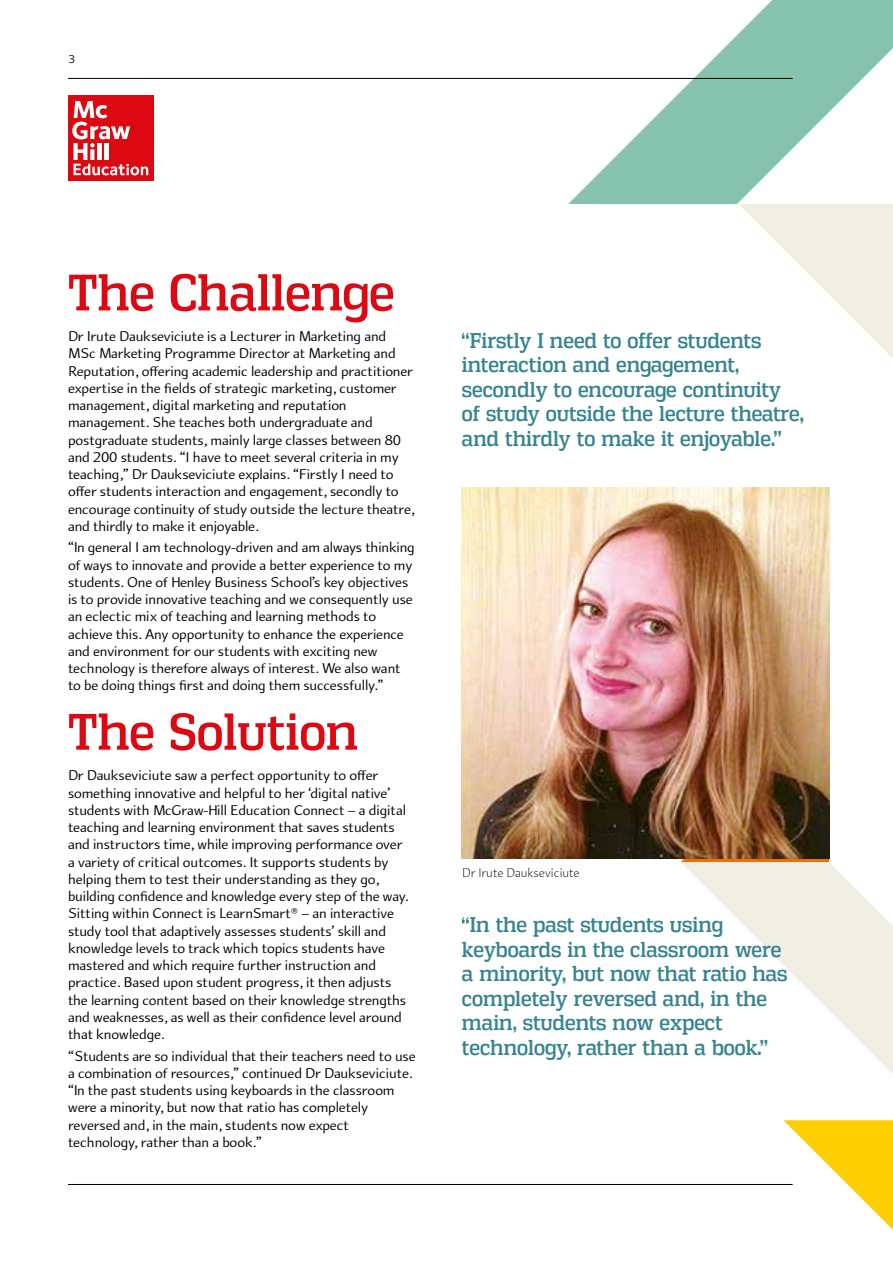
<style>
.page{position:relative;width:893px;height:1263px;background:#fff}
.page>*{position:absolute;margin:0;border:0;box-sizing:border-box;transform-origin:0 0}
.t1{font:50.4px "Vectipede Rg";color:#dc0812}
.t2{font:21px/24.5px "Vectipede Rg";color:#36848f}
.t3{font:15px/17.2px "Arum Sans";letter-spacing:-.01em;color:#000}
.t4{font:300 13.5px "Arum Sans";letter-spacing:.005em;color:#000}
.t5{font:12px "Arum Sans";color:#000}
</style>
<div class="page">
<svg style="left:680px;top:858px;width:149px;height:4px"></svg>
<svg style="left:680px;top:862px;width:213px;height:212px"></svg>
<svg style="left:568px;top:0;width:325px;height:204px;fill:#89c4b1"></svg>
<hr style="left:68px;top:78px;width:725px;height:1px;background:#000">
<hr style="left:68px;top:1184px;width:725px;height:1px;background:#000">
<div style="left:68px;top:95px;width:86px;height:85px;background:#dc0812"></div>
<svg style="left:72px;top:101px;width:76px;height:74px"></svg>
<svg style="left:739px;top:204px;width:154px;height:154px"></svg>
<img style="left:462px;top:488px;width:367px;height:370px">
<svg style="left:462px;top:333px;width:7px;height:6px"></svg>
<svg style="left:783px;top:1120px;width:110px;height:110px"></svg>
<svg style="left:462px;top:917px;width:7px;height:6px"></svg>
<p class="t5" style="left:68px;top:52px;width:8px">3</p>
<h1 class="t1" style="left:68px;top:263px;width:328px">The Challenge</h1>
<p class="t3" style="left:68px;top:328px;width:348px">Dr Irute Daukseviciute is a Lecturer in Marketing and MSc Marketing Programme Director at Marketing and Reputation, offering academic leadership and practitioner expertise in the fields of strategic marketing, customer management, digital marketing and reputation management. She teaches both undergraduate and postgraduate students, mainly large classes between 80 and 200 students. “I have to meet several criteria in my teaching,” Dr Daukseviciute explains. “Firstly I need to offer students interaction and engagement, secondly to encourage continuity of study outside the lecture theatre, and thirdly to make it enjoyable.</p>
<p class="t3" style="left:68px;top:539px;width:348px">“In general I am technology-driven and am always thinking of ways to innovate and provide a better experience to my students. One of Henley Business School’s key objectives is to provide innovative teaching and we consequently use an eclectic mix of teaching and learning methods to achieve this. Any opportunity to enhance the experience and environment for our students with exciting new technology is therefore always of interest. We also want to be doing things first and doing them successfully.”</p>
<h1 class="t1" style="left:68px;top:702px;width:292px">The Solution</h1>
<p class="t3" style="left:68px;top:767px;width:342px">Dr Daukseviciute saw a perfect opportunity to offer something innovative and helpful to her ‘digital native’ students with McGraw-Hill Education Connect – a digital teaching and learning environment that saves students and instructors time, while improving performance over a variety of critical outcomes. It supports students by helping them to test their understanding as they go, building confidence and knowledge every step of the way.<br>Sitting within Connect is LearnSmart® – an interactive study tool that adaptively assesses students’ skill and knowledge levels to track which topics students have mastered and which require further instruction and practice. Based upon student progress, it then adjusts the learning content based on their knowledge strengths and weaknesses, as well as their confidence level around that knowledge.</p>
<p class="t3" style="left:68px;top:1047px;width:349px">“Students are so individual that their teachers need to use a combination of resources,” continued Dr Daukseviciute. “In the past students using keyboards in the classroom were a minority, but now that ratio has completely reversed and, in the main, students now expect technology, rather than a book.”</p>
<h2 class="t2" style="left:462px;top:328px;width:344px;text-indent:8px">Firstly I need to offer students interaction and engagement, secondly to encourage continuity of study outside the lecture theatre, and thirdly to make it enjoyable.”</h2>
<p class="t4" style="left:462px;top:865px;width:119px">Dr Irute Daukseviciute</p>
<h2 class="t2" style="left:462px;top:913px;width:327px;text-indent:8px">In the past students using keyboards in the classroom were a minority, but now that ratio has completely reversed and, in the main, students now expect technology, rather than a book.”</h2>
</div>
